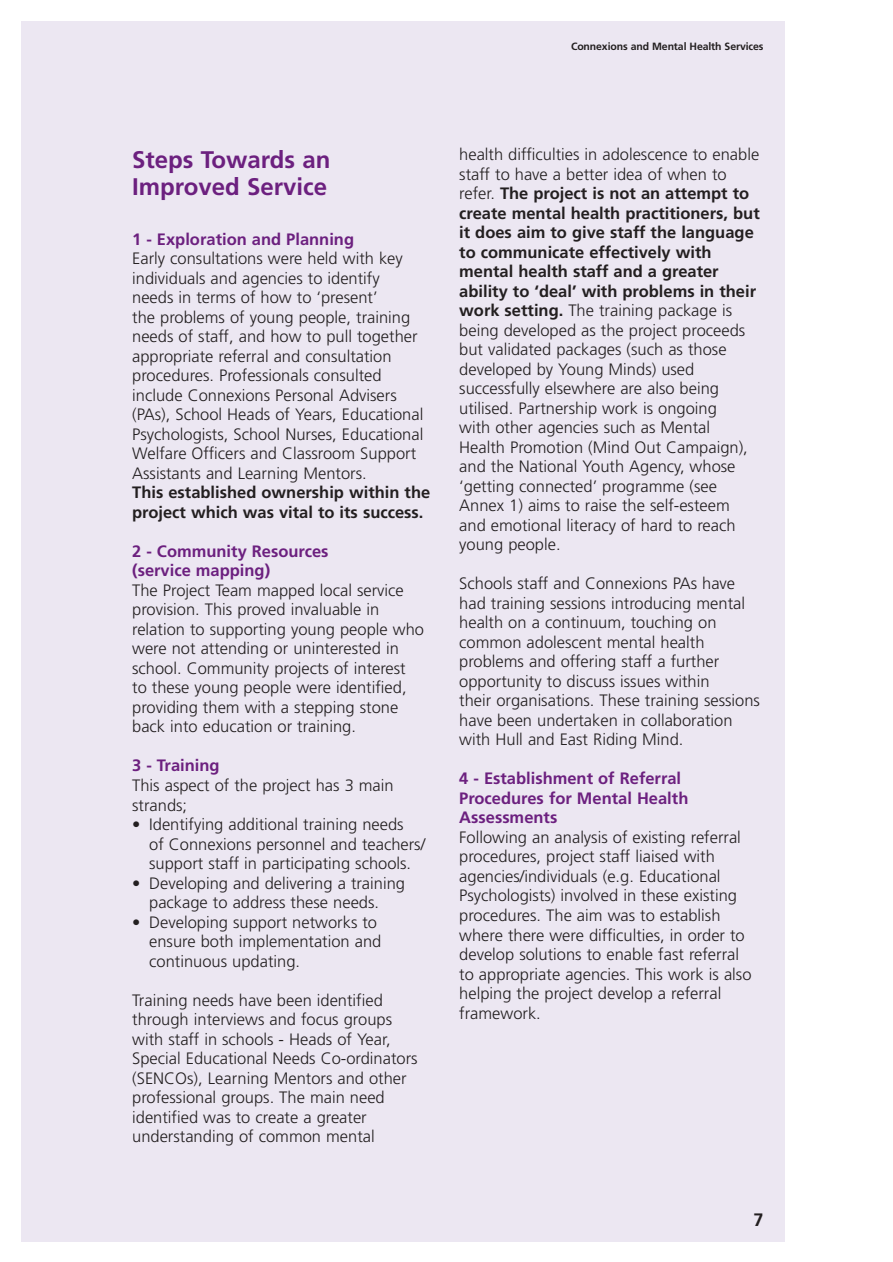
<style>
.page{position:relative;width:893px;height:1262px;background:#fff}
.page>*{position:absolute;margin:0;border:0;box-sizing:border-box;transform-origin:0 0}
.t1{font:700 24px/27px "Frutiger";color:#6c207f}
.t2{font:700 18px "Frutiger";color:#231f20}
.t3{font:300 16.5px/19.5px "Frutiger";color:#231f20}
.t4{font:700 16.5px/19.5px "Frutiger";color:#6c207f}
.t5{font:700 16.5px/19.5px "Frutiger";color:#231f20}
.t6{font:700 10.5px "Frutiger";letter-spacing:-.01em;color:#231f20}
.s1{font-weight:700}
</style>
<div class="page">
<div style="left:22px;top:21px;width:762px;height:1221px;background:#ece7f2"></div>
<p class="t6" style="left:571px;top:43px;width:194px">Connexions and Mental Health Services</p>
<h1 class="t1" style="left:132px;top:148px;width:200px">Steps Towards an<br>Improved Service</h1>
<p class="t4" style="left:132px;top:230px;width:223px">1 - Exploration and Planning</p>
<p class="t3" style="left:132px;top:250px;width:293px">Early consultations were held with key individuals and agencies to identify needs in terms of how to ‘present’<br>the problems of young people, training needs of staff, and how to pull together appropriate referral and consultation procedures. Professionals consulted include Connexions Personal Advisers (PAs), School Heads of Years, Educational Psychologists, School Nurses, Educational Welfare Officers and Classroom Support Assistants and Learning Mentors.</p>
<p class="t5" style="left:132px;top:484px;width:299px">This established ownership within the project which was vital to its success.</p>
<p class="t4" style="left:132px;top:542px;width:198px">2 - Community Resources (service mapping)</p>
<p class="t3" style="left:132px;top:581px;width:293px">The Project Team mapped local service provision. This proved invaluable in relation to supporting young people who were not attending or uninterested in school. Community projects of interest to these young people were identified, providing them with a stepping stone back into education or training.</p>
<p class="t4" style="left:132px;top:757px;width:89px">3 - Training</p>
<p class="t3" style="left:132px;top:776px;width:263px">This aspect of the project has 3 main strands;</p>
<p class="t3" style="left:149px;top:815px;width:277px;text-indent:-17px"><span class="s1">•</span> Identifying additional training needs<br>of Connexions personnel and teachers/ support staff in participating schools.</p>
<p class="t3" style="left:132px;top:874px;width:274px;text-align:center"><span class="s1">•</span> Developing and delivering a training package to address these needs.</p>
<p class="t3" style="left:149px;top:913px;width:234px;text-indent:-17px"><span class="s1">•</span> Developing support networks to ensure both implementation and continuous updating.</p>
<p class="t3" style="left:132px;top:991px;width:287px">Training needs have been identified through interviews and focus groups with staff in schools - Heads of Year, Special Educational Needs Co-ordinators (SENCOs), Learning Mentors and other professional groups. The main need identified was to create a greater understanding of common mental</p>
<p class="t3" style="left:459px;top:146px;width:302px">health difficulties in adolescence to enable staff to have a better idea of when to refer. <span class="s1">The project is not an attempt to create mental health practitioners, but it does aim to give staff the language to communicate effectively with mental health staff and a greater ability to ‘deal’ with problems in their work setting.</span> The training package is being developed as the project proceeds but validated packages (such as those developed by Young Minds) used successfully elsewhere are also being utilised. Partnership work is ongoing<br>with other agencies such as Mental Health Promotion (Mind Out Campaign), and the National Youth Agency, whose ‘getting connected’ programme (see Annex 1) aims to raise the self-esteem and emotional literacy of hard to reach young people.</p>
<p class="t3" style="left:459px;top:575px;width:302px">Schools staff and Connexions PAs have had training sessions introducing mental health on a continuum, touching on common adolescent mental health problems and offering staff a further opportunity to discuss issues within<br>their organisations. These training sessions have been undertaken in collaboration with Hull and East Riding Mind.</p>
<p class="t4" style="left:459px;top:770px;width:231px">4 - Establishment of Referral<br>Procedures for Mental Health<br>Assessments</p>
<p class="t3" style="left:459px;top:828px;width:294px">Following an analysis of existing referral procedures, project staff liaised with agencies/individuals (e.g. Educational Psychologists) involved in these existing procedures. The aim was to establish where there were difficulties, in order to develop solutions to enable fast referral to appropriate agencies. This work is also helping the project develop a referral framework.</p>
<p class="t2" style="left:753px;top:1212px;width:12px">7</p>
</div>
